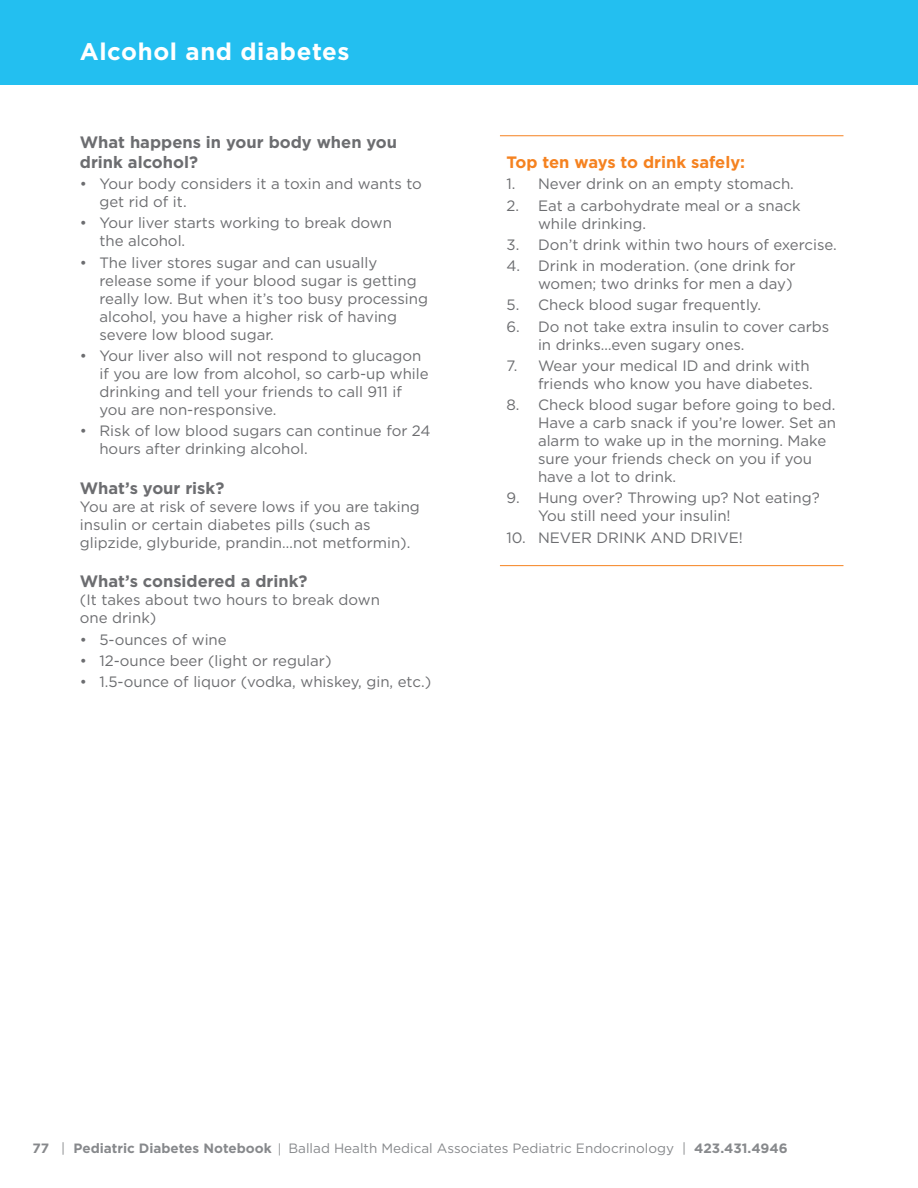
<style>
.page{position:relative;width:918px;height:1188px;background:#fff}
.page>*{position:absolute;margin:0;border:0;box-sizing:border-box;transform-origin:0 0}
.t1{font:700 24px "Gotham";letter-spacing:.025em;color:#fff}
.sub_header{font:700 16.5px/19.8px "Gotham";color:#6c6d70}
.sub_header-2{font:700 16.5px "Gotham";color:#f58220}
.body{font:15px/18px "Gotham";color:#6c6d70}
.t2{font:13.5px "Gotham";color:#87898c}
.s1{font-weight:700}
.s2{font-family:"Whitney"}
</style>
<div class="page">
<div style="left:0;top:0;width:918px;height:85px;background:#23bff0"></div>
<hr style="left:500px;top:135px;width:343px;height:1px;background:#f58220">
<hr style="left:500px;top:565px;width:343px;height:1px;background:#f58220">
<p class="t1" style="left:80px;top:36px;width:271px">Alcohol and diabetes</p>
<p class="sub_header" style="left:80px;top:132px;width:319px">What happens in your body when you drink alcohol?</p>
<p class="body" style="left:99px;top:175px;width:324px;text-indent:-20px">• Your body considers it a toxin and wants to get rid of it.</p>
<p class="body" style="left:99px;top:214px;width:294px;text-indent:-20px">• Your liver starts working to break down the alcohol.</p>
<p class="body" style="left:99px;top:253px;width:330px;text-indent:-20px">• The liver stores sugar and can usually release some if your blood sugar is getting really low. But when it’s too busy processing alcohol, you have a higher risk of having severe low blood sugar.</p>
<p class="body" style="left:99px;top:346px;width:331px;text-indent:-20px">• Your liver also will not respond to glucagon if you are low from alcohol, so carb-up while drinking and tell your friends to call 911 if you are non-responsive.</p>
<p class="body" style="left:99px;top:422px;width:333px;text-indent:-20px">• Risk of low blood sugars can continue for 24 hours after drinking alcohol.</p>
<p class="sub_header" style="left:80px;top:478px;width:146px">What’s your risk?</p>
<p class="body" style="left:80px;top:497px;width:342px">You are at risk of severe lows if you are taking insulin or certain diabetes pills (such as glipzide, glyburide, prandin…not metformin).</p>
<p class="sub_header" style="left:80px;top:572px;width:229px">What’s considered a drink?</p>
<p class="body" style="left:80px;top:591px;width:302px">(It takes about two hours to break down one drink)</p>
<p class="body" style="left:80px;top:630px;width:148px">• 5-ounces of wine</p>
<p class="body" style="left:80px;top:651px;width:253px">• 12-ounce beer (light or regular)</p>
<p class="body" style="left:80px;top:672px;width:353px">• 1.5-ounce of liquor (vodka, whiskey, gin, etc.)</p>
<p class="sub_header-2" style="left:507px;top:151px;width:240px">Top ten ways to drink safely:</p>
<p class="body" style="left:507px;top:175px;width:289px">1. Never drink on an empty stomach.</p>
<p class="body" style="left:538px;top:196px;width:264px;text-indent:-32px">2. Eat a carbohydrate meal or a snack while drinking.</p>
<p class="body" style="left:507px;top:235px;width:332px">3. Don’t drink within two hours of exercise.</p>
<p class="body" style="left:507px;top:257px;width:291px;text-align:right">4. Drink in moderation. (one drink for women; two drinks for men a day)</p>
<p class="body" style="left:507px;top:296px;width:256px">5. Check blood sugar frequently.</p>
<p class="body" style="left:538px;top:317px;width:293px;text-indent:-32px">6. Do not take extra insulin to cover carbs in drinks…even sugary ones.</p>
<p class="body" style="left:507px;top:356px;width:308px;text-align:right">7. Wear your medical ID and drink with friends who know you have diabetes.</p>
<p class="body" style="left:538px;top:395px;width:300px;text-indent:-32px">8. Check blood sugar before going to bed.<br>Have a carb snack if you’re lower. Set an alarm to wake up in the morning. Make sure your friends check on you if you have a lot to drink.</p>
<p class="body" style="left:538px;top:489px;width:283px;text-indent:-32px">9. Hung over? Throwing up? Not eating?<br>You still need your insulin!</p>
<p class="body" style="left:507px;top:528px;width:238px">10. NEVER DRINK AND DRIVE!</p>
<p class="t2" style="left:32px;top:1140px;width:757px"><span class="s1">77</span> | <span class="s1">Pediatric Diabetes Notebook</span> <span class="s2">|</span> Ballad Health Medical Associates Pediatric Endocrinology | <span class="s1">423.431.4946</span></p>
</div>
